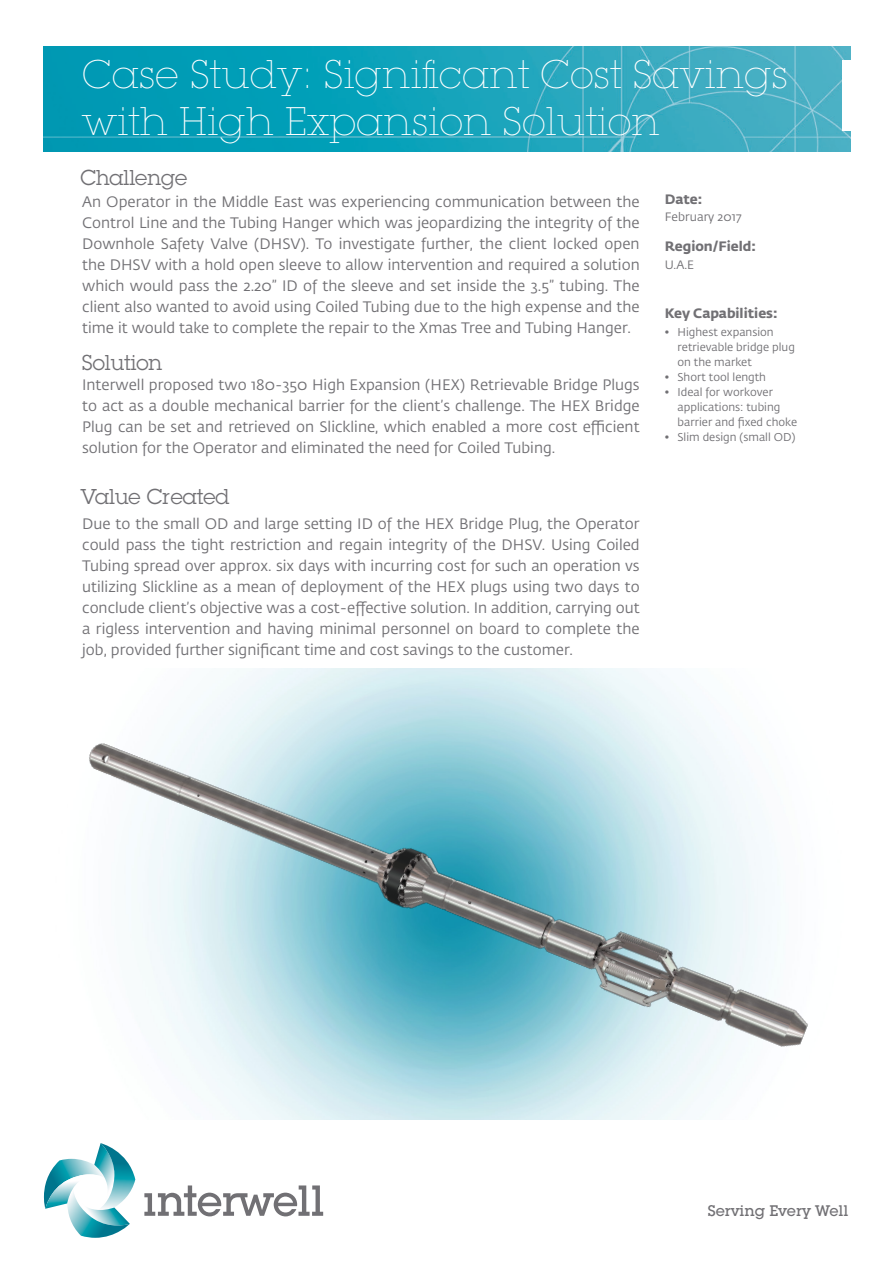
<style>
.page{position:relative;width:893px;height:1263px;background:#fff}
.page>*{position:absolute;margin:0;border:0;box-sizing:border-box;transform-origin:0 0}
.t1{font:200 39px/46.8px "Lubalin Graph Std";letter-spacing:.01em;color:#fff}
.tekst{font:21px "Lubalin Graph Std";color:#717074}
.tekst-2{font:15px/21px "Fedra Sans Std";color:#717074;text-align:justify}
.t2{font:500 15px "Lubalin Graph Std";color:#717074}
.tekst-3{font:700 13.5px "Fedra Sans Std";color:#717074}
.tekst-4{font:12px "Fedra Sans Std";color:#717074}
.t3{font:11.25px/15px "Fedra Sans Std";color:#717074}
</style>
<div class="page">
<svg style="left:144px;top:1185px;width:179px;height:31px"></svg>
<img style="left:44px;top:1159px;width:50px;height:48px">
<img style="left:94px;top:1152px;width:4px;height:22px">
<img style="left:98px;top:1143px;width:37px;height:49px">
<img style="left:68px;top:1188px;width:62px;height:50px">
<img style="left:79px;top:1204px;width:51px;height:21px">
<img style="left:45px;top:1174px;width:57px;height:35px">
<img style="left:70px;top:1175px;width:14px;height:4px">
<img style="left:44px;top:47px;width:806px;height:104px">
<img style="left:89px;top:668px;width:719px;height:451px">
<div style="left:843px;top:60px;width:18px;height:70px;background:#fff"></div>
<p class="t1" style="left:82px;top:51px;width:707px">Case Study: Significant Cost Savings with High Expansion Solution</p>
<p class="tekst" style="left:81px;top:164px;width:108px">Challenge</p>
<p class="tekst-2" style="left:82px;top:192px;width:559px">An Operator in the Middle East was experiencing communication between the Control Line and the Tubing Hanger which was jeopardizing the integrity of the Downhole Safety Valve (DHSV). To investigate further, the client locked open the DHSV with a hold open sleeve to allow intervention and required a solution which would pass the 2.20” ID of the sleeve and set inside the 3.5” tubing. The client also wanted to avoid using Coiled Tubing due to the high expense and the time it would take to complete the repair to the Xmas Tree and Tubing Hanger.</p>
<p class="tekst" style="left:82px;top:350px;width:82px">Solution</p>
<p class="tekst-2" style="left:82px;top:375px;width:559px">Interwell proposed two 180-350 High Expansion (HEX) Retrievable Bridge Plugs to act as a double mechanical barrier for the client’s challenge. The HEX Bridge Plug can be set and retrieved on Slickline, which enabled a more cost efficient solution for the Operator and eliminated the need for Coiled Tubing.</p>
<p class="tekst" style="left:81px;top:483px;width:150px">Value Created</p>
<p class="tekst-2" style="left:82px;top:513px;width:559px">Due to the small OD and large setting ID of the HEX Bridge Plug, the Operator could pass the tight restriction and regain integrity of the DHSV. Using Coiled Tubing spread over approx. six days with incurring cost for such an operation vs utilizing Slickline as a mean of deployment of the HEX plugs using two days to conclude client’s objective was a cost-effective solution. In addition, carrying out a rigless intervention and having minimal personnel on board to complete the job, provided further significant time and cost savings to the customer.</p>
<p class="tekst-3" style="left:665px;top:190px;width:39px">Date:</p>
<p class="tekst-4" style="left:665px;top:209px;width:78px">February 2017</p>
<p class="tekst-3" style="left:665px;top:237px;width:93px">Region/Field:</p>
<p class="tekst-4" style="left:665px;top:257px;width:31px">U.A.E</p>
<p class="tekst-3" style="left:665px;top:304px;width:114px">Key Capabilities:</p>
<p class="t3" style="left:677px;top:325px;width:119px;text-indent:-13px">• Highest expansion retrievable bridge plug on the market</p>
<p class="t3" style="left:665px;top:370px;width:103px">• Short tool length</p>
<p class="t3" style="left:677px;top:385px;width:121px;text-indent:-13px">• Ideal for workover applications: tubing barrier and fixed choke</p>
<p class="t3" style="left:665px;top:430px;width:132px">• Slim design (small OD)</p>
<p class="t2" style="left:708px;top:1201px;width:142px">Serving Every Well</p>
</div>
